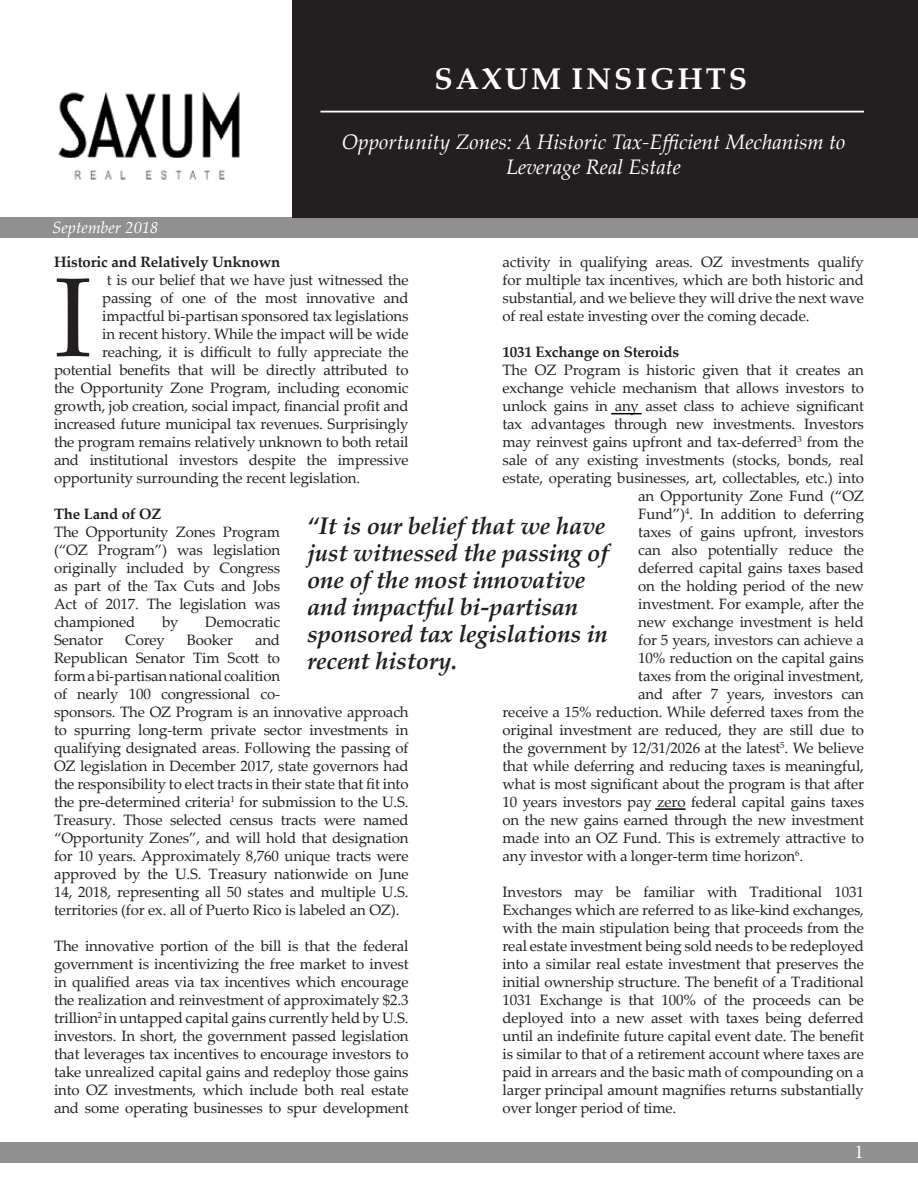
<style>
.page{position:relative;width:918px;height:1188px;background:#fff}
.page>*{position:absolute;margin:0;border:0;box-sizing:border-box;transform-origin:0 0}
.t1{font:112.5px "Palatino Linotype";color:#231f20}
.t2{font:700 30px "Palatino Linotype";letter-spacing:.1em;color:#fff}
.t3{font:italic 700 24px/27px "Palatino Linotype";letter-spacing:-.01em;color:#231f20}
.t4{font:italic 21px "Palatino Linotype";color:#fff}
.t5{font:19.5px "Minion Pro";color:#fff}
.t6{font:italic 16.5px "Palatino Linotype";color:#fff}
.t7{font:15px/18px "Palatino Linotype";letter-spacing:-.01em;color:#231f20;text-align:justify}
.t8{font:700 15px "Palatino Linotype";letter-spacing:-.01em;color:#231f20}
</style>
<div class="page">
<div style="left:0;top:217px;width:918px;height:20px;background:#918f8f"></div>
<div style="left:0;top:1143px;width:918px;height:20px;background:#918f8f"></div>
<div style="left:293px;top:0;width:625px;height:217px;background:#231f20"></div>
<img style="left:58px;top:92px;width:182px;height:88px">
<hr style="left:320px;top:111px;width:544px;height:2px;background:#fff">
<hr style="left:611px;top:413px;width:31px;height:1px;background:#000">
<hr style="left:655px;top:808px;width:31px;height:2px;background:#000">
<p class="t2" style="left:434px;top:58px;width:314px">SAXUM INSIGHTS</p>
<p class="t6" style="left:52px;top:216px;width:108px">September 2018</p>
<p class="t4" style="left:342px;top:126px;width:505px">Opportunity Zones: A Historic Tax-Efficient Mechanism to</p>
<p class="t4" style="left:506px;top:152px;width:176px">Leverage Real Estate</p>
<p class="t8" style="left:54px;top:252px;width:228px">Historic and Relatively Unknown</p>
<p class="t7" style="left:107px;top:271px;width:303px">t is our belief that we have just witnessed the</p>
<p class="t7" style="left:102px;top:289px;width:308px">passing of one of the most innovative and</p>
<p class="t7" style="left:102px;top:307px;width:308px">impactful bi-partisan sponsored tax legislations</p>
<p class="t7" style="left:102px;top:325px;width:308px">in recent history. While the impact will be wide</p>
<p class="t7" style="left:102px;top:343px;width:308px">reaching, it is difficult to fully appreciate the</p>
<p class="t7" style="left:54px;top:361px;width:356px">potential benefits that will be directly attributed to</p>
<p class="t7" style="left:54px;top:379px;width:356px">the Opportunity Zone Program, including economic</p>
<p class="t7" style="left:54px;top:397px;width:356px">growth, job creation, social impact, financial profit and</p>
<p class="t7" style="left:54px;top:415px;width:356px">increased future municipal tax revenues. Surprisingly</p>
<p class="t7" style="left:54px;top:433px;width:356px">the program remains relatively unknown to both retail</p>
<p class="t7" style="left:54px;top:451px;width:356px">and institutional investors despite the impressive</p>
<p class="t7" style="left:54px;top:469px;width:308px">opportunity surrounding the recent legislation.</p>
<p class="t8" style="left:54px;top:504px;width:109px">The Land of OZ</p>
<p class="t7" style="left:54px;top:523px;width:228px">The Opportunity Zones Program (“OZ Program”) was legislation originally included by Congress as part of the Tax Cuts and Jobs Act of 2017. The legislation was championed</p>
<p class="t7" style="left:503px;top:253px;width:363px">activity in qualifying areas. OZ investments qualify for multiple tax incentives, which are both historic and substantial, and we believe they will drive the next wave of real estate investing over the coming decade.</p>
<p class="t8" style="left:503px;top:342px;width:178px">1031 Exchange on Steroids</p>
<p class="t7" style="left:503px;top:361px;width:363px">The OZ Program is historic given that it creates an</p>
<p class="t7" style="left:503px;top:379px;width:363px">exchange vehicle mechanism that allows investors to</p>
<p class="t7" style="left:503px;top:397px;width:363px">unlock gains in any asset class to achieve significant</p>
<p class="t7" style="left:503px;top:415px;width:363px">tax advantages through new investments. Investors</p>
<p class="t7" style="left:503px;top:433px;width:363px">may reinvest gains upfront and tax-deferred<sup>3</sup> from the</p>
<p class="t7" style="left:503px;top:451px;width:363px">sale of any existing investments (stocks, bonds, real</p>
<p class="t7" style="left:503px;top:469px;width:363px">estate, operating businesses, art, collectables, etc.) into</p>
<p class="t7" style="left:638px;top:487px;width:227px">an Opportunity Zone Fund (“OZ</p>
<p class="t7" style="left:638px;top:505px;width:227px">Fund”)<sup>4</sup>. In addition to deferring</p>
<p class="t7" style="left:638px;top:523px;width:227px">taxes of gains upfront, investors</p>
<p class="t7" style="left:638px;top:541px;width:227px">can also potentially reduce the</p>
<p class="t7" style="left:638px;top:559px;width:227px">deferred capital gains taxes based</p>
<p class="t7" style="left:638px;top:577px;width:227px">on the holding period of the new</p>
<p class="t7" style="left:638px;top:595px;width:227px">investment. For example, after the</p>
<p class="t7" style="left:638px;top:613px;width:227px">new exchange investment is held</p>
<p class="t7" style="left:638px;top:631px;width:227px">for 5 years, investors can achieve a</p>
<p class="t7" style="left:638px;top:649px;width:227px">10% reduction on the capital gains</p>
<p class="t7" style="left:638px;top:667px;width:227px">taxes from the original investment,</p>
<p class="t7" style="left:638px;top:685px;width:227px">and after 7 years, investors can</p>
<p class="t7" style="left:503px;top:703px;width:363px">receive a 15% reduction. While deferred taxes from the</p>
<p class="t7" style="left:503px;top:721px;width:363px">original investment are reduced, they are still due to</p>
<p class="t7" style="left:503px;top:739px;width:363px">the government by 12/31/2026 at the latest<sup>5</sup>. We believe</p>
<p class="t7" style="left:503px;top:757px;width:363px">that while deferring and reducing taxes is meaningful,</p>
<p class="t7" style="left:503px;top:775px;width:363px">what is most significant about the program is that after</p>
<p class="t7" style="left:503px;top:793px;width:363px">10 years investors pay zero federal capital gains taxes</p>
<p class="t7" style="left:503px;top:811px;width:363px">on the new gains earned through the new investment</p>
<p class="t7" style="left:503px;top:829px;width:363px">made into an OZ Fund. This is extremely attractive to</p>
<p class="t7" style="left:503px;top:847px;width:302px">any investor with a longer-term time horizon<sup>6</sup>.</p>
<p class="t7" style="left:503px;top:883px;width:363px">Investors may be familiar with Traditional 1031<br>Exchanges which are referred to as like-kind exchanges, with the main stipulation being that proceeds from the real estate investment being sold needs to be redeployed into a similar real estate investment that preserves the initial ownership structure. The benefit of a Traditional 1031 Exchange is that 100% of the proceeds can be deployed into a new asset with taxes being deferred until an indefinite future capital event date. The benefit is similar to that of a retirement account where taxes are paid in arrears and the basic math of compounding on a larger principal amount magnifies returns substantially over longer period of time.</p>
<p class="t1" style="left:54px;top:238px;width:39px">I</p>
<p class="t3" style="left:307px;top:512px;width:300px">“It is our belief that we have</p>
<p class="t3" style="left:307px;top:539px;width:303px">just witnessed the passing of</p>
<p class="t3" style="left:307px;top:566px;width:280px">one of the most innovative</p>
<p class="t3" style="left:307px;top:593px;width:302px">and impactful bi-partisan sponsored tax legislations in recent history.</p>
<p class="t7" style="left:162px;top:613px;width:18px">by</p>
<p class="t7" style="left:205px;top:613px;width:76px">Democratic</p>
<p class="t7" style="left:54px;top:631px;width:356px;text-align:left;text-indent:201px">and<br>Republican Senator Tim Scott to<br>form a bi-partisan national coalition<br>of nearly 100 congressional co-<br>sponsors. The OZ Program is an innovative approach to spurring long-term private sector investments in qualifying designated areas. Following the passing of OZ legislation in December 2017, state governors had the responsibility to elect tracts in their state that fit into the pre-determined criteria<sup>1</sup> for submission to the U.S.<br>Treasury. Those selected census tracts were named “Opportunity Zones”, and will hold that designation for 10 years. Approximately 8,760 unique tracts were approved by the U.S. Treasury nationwide on June 14, 2018, representing all 50 states and multiple U.S. territories (for ex. all of Puerto Rico is labeled an OZ).</p>
<p class="t7" style="left:54px;top:937px;width:356px">The innovative portion of the bill is that the federal government is incentivizing the free market to invest in qualified areas via tax incentives which encourage the realization and reinvestment of approximately $2.3 trillion<sup>2</sup> in untapped capital gains currently held by U.S. investors. In short, the government passed legislation that leverages tax incentives to encourage investors to take unrealized capital gains and redeploy those gains into OZ investments, which include both real estate and some operating businesses to spur development</p>
<p class="t7" style="left:54px;top:631px;width:51px">Senator</p>
<p class="t7" style="left:125px;top:631px;width:41px">Corey</p>
<p class="t7" style="left:187px;top:631px;width:48px">Booker</p>
<p class="t5" style="left:855px;top:1139px;width:11px">1</p>
</div>
